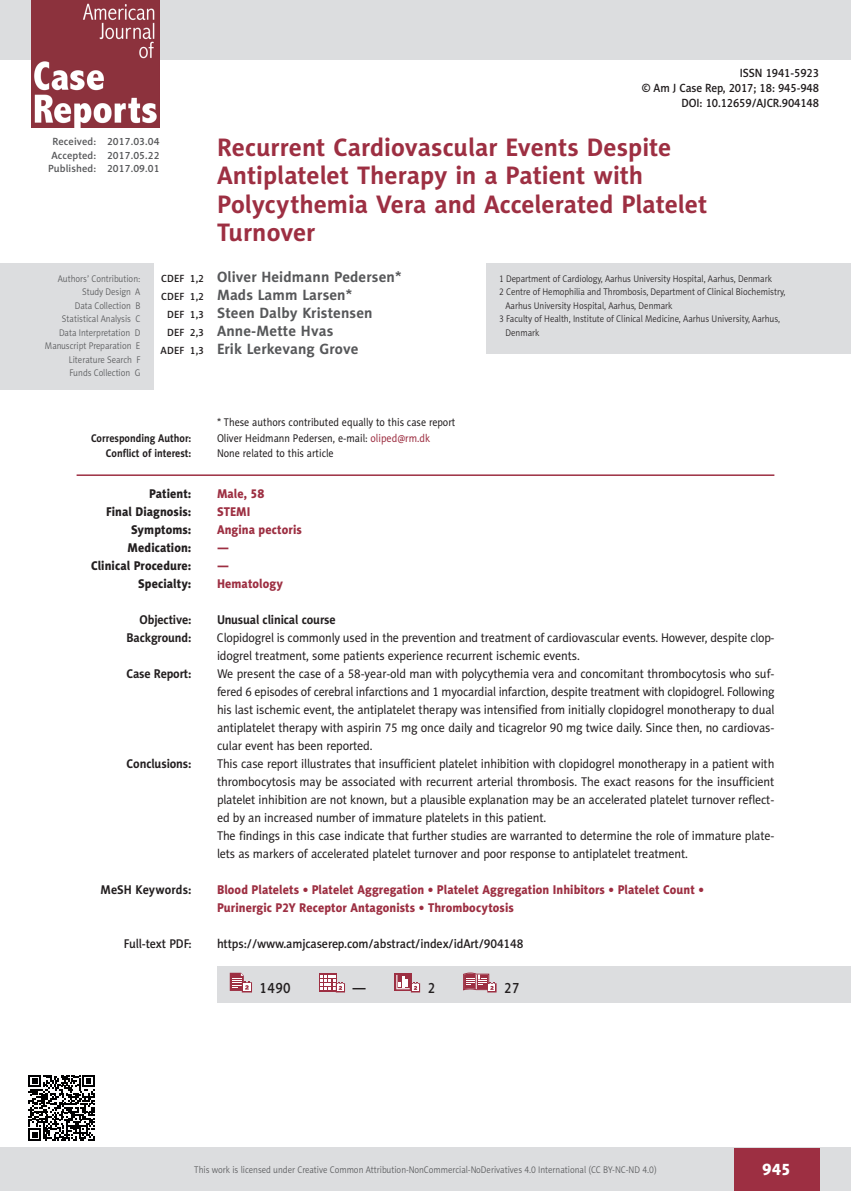
<style>
.page{position:relative;width:851px;height:1191px;background:#fff}
.page>*{position:absolute;margin:0;border:0;box-sizing:border-box;transform-origin:0 0}
.AJCR_Tytul{font:700 25.5px/28.5px "Naomi Sans EFN";color:#9d2f42}
.t1{font:16.5px "Naomi Sans EFN Heavy";color:#fff}
.AJCR_Autorzy{font:700 15px "Naomi Sans EFN";letter-spacing:.01em;color:#57585a}
.AJCR_dane{font:15px "Naomi Sans EFN Medium";letter-spacing:.03em;color:#231f20;scale:.9 1}
.AJCR_Summary_body{font:12.75px/18px "Naomi Sans EFN";letter-spacing:-.01em;color:#231f20;text-align:justify;scale:.95 1}
.AJCR_keywords{font:12.75px/18px "Naomi Sans EFN Heavy";letter-spacing:.005em;color:#9d2f42;scale:.95 1}
.AJCR_Summary_body-2{font:12.75px/18px "Naomi Sans EFN";letter-spacing:-.01em;color:#231f20;scale:.94 1}
.AJCR_keywords-2{font:12.75px "Naomi Sans EFN Heavy";letter-spacing:.005em;color:#231f20;scale:.95 1}
.AJCR_full_text_pdf{font:12.75px "Naomi Sans EFN Medium";letter-spacing:-.01em;color:#231f20;scale:.95 1}
.AJCR_Summary_body-3{font:700 12.75px "Naomi Sans EFN";letter-spacing:-.01em;color:#231f20;scale:.95 1}
.AJCR_keywords-3{font:700 12.75px "Naomi Sans EFN";letter-spacing:.005em;color:#231f20;scale:.95 1}
.AJCR_Summary_body-4{font:700 12.75px "Naomi Sans EFN";letter-spacing:-.01em;color:#231f20;scale:.94 1}
.AJCR_full_text_pdf-2{font:12px "Naomi Sans EFN Medium";letter-spacing:-.01em;color:#231f20;scale:.95 1}
.AJCR_Adres{font:11.25px "Naomi Sans EFN";color:#231f20;scale:.9 1}
.AJCR_Summary_body-5{font:11.25px "Naomi Sans EFN";color:#231f20;scale:.9 1}
.AJCR_Adres-2{font:700 11.25px "Naomi Sans EFN";color:#231f20;scale:.9 1}
.t2{font:10.5px "Naomi Sans EFN Medium";letter-spacing:.01em;color:#57585a}
.t3{font:9.75px "Naomi Sans EFN Light";color:#57585a;scale:.9 1}
.AJCR_Afiliacja{font:9.75px/13.5px "Naomi Sans EFN Light";color:#231f20;scale:.9 1}
.s1{font-family:"Naomi Sans EFN Medium";font-weight:400;font-size:10.5px;color:#231f20}
.s2{color:#9d2f42}
</style>
<div class="page">
<div style="left:217px;top:966px;width:633px;height:36px;background:#dcdddf"></div>
<svg style="left:230px;top:972px;width:22px;height:20px"></svg>
<div style="left:319px;top:973px;width:17px;height:18px;background:#9d2f42"></div>
<svg style="left:320px;top:974px;width:25px;height:18px"></svg>
<div style="left:394px;top:973px;width:18px;height:18px;background:#9d2f42"></div>
<svg style="left:396px;top:975px;width:24px;height:17px"></svg>
<svg style="left:463px;top:972px;width:33px;height:20px"></svg>
<hr style="left:77px;top:474px;width:697px;height:2px;background:#9d2f42">
<div style="left:0;top:264px;width:153px;height:126px;background:#dcdddf"></div>
<div style="left:486px;top:264px;width:364px;height:90px;background:#dcdddf"></div>
<svg style="left:28px;top:1075px;width:67px;height:66px"></svg>
<div style="left:0;top:1148px;width:850px;height:43px;background:#dcdddf"></div>
<div style="left:733px;top:1147px;width:86px;height:43px;background:#9d2f42"></div>
<div style="left:0;top:0;width:850px;height:60px;background:#dcdddf"></div>
<img style="left:32px;top:0;width:127px;height:127px">
<p class="AJCR_full_text_pdf-2" style="left:739px;top:66px;width:85px">ISSN 1941-5923</p>
<p class="AJCR_full_text_pdf-2" style="left:641px;top:81px;width:188px">© Am J Case Rep, 2017; 18: 945-948</p>
<p class="AJCR_full_text_pdf-2" style="left:681px;top:96px;width:146px">DOI: 10.12659/AJCR.904148</p>
<p class="AJCR_Tytul" style="left:217px;top:133px;width:491px">Recurrent Cardiovascular Events Despite Antiplatelet Therapy in a Patient with Polycythemia Vera and Accelerated Platelet Turnover</p>
<p class="AJCR_Autorzy" style="left:161px;top:268px;width:242px"><span class="s1">CDEF 1,2</span> Oliver Heidmann Pedersen*</p>
<p class="AJCR_Autorzy" style="left:161px;top:286px;width:193px"><span class="s1">CDEF 1,2</span> Mads Lamm Larsen*</p>
<p class="AJCR_Autorzy" style="left:167px;top:304px;width:207px"><span class="s1">DEF 1,3</span> Steen Dalby Kristensen</p>
<p class="AJCR_Autorzy" style="left:167px;top:322px;width:168px"><span class="s1">DEF 2,3</span> Anne-Mette Hvas</p>
<p class="AJCR_Autorzy" style="left:161px;top:340px;width:199px"><span class="s1">ADEF 1,3</span> Erik Lerkevang Grove</p>
<p class="t2" style="left:52px;top:136px;width:109px">Received: 2017.03.04</p>
<p class="t2" style="left:51px;top:149px;width:110px">Accepted: 2017.05.22</p>
<p class="t2" style="left:48px;top:163px;width:113px">Published: 2017.09.01</p>
<p class="t3" style="left:58px;top:273px;width:93px">Authors’ Contribution:</p>
<p class="t3" style="left:82px;top:286px;width:66px">Study Design A</p>
<p class="t3" style="left:75px;top:300px;width:74px">Data Collection B</p>
<p class="t3" style="left:62px;top:313px;width:89px">Statistical Analysis C</p>
<p class="t3" style="left:59px;top:327px;width:92px">Data Interpretation D</p>
<p class="t3" style="left:45px;top:340px;width:107px">Manuscript Preparation E</p>
<p class="t3" style="left:69px;top:354px;width:81px">Literature Search F</p>
<p class="t3" style="left:69px;top:367px;width:80px">Funds Collection G</p>
<p class="AJCR_Afiliacja" style="left:499px;top:272px;width:305px">1 Department of Cardiology, Aarhus University Hospital, Aarhus, Denmark</p>
<p class="AJCR_Afiliacja" style="left:505px;top:285px;width:312px;text-indent:-6px">2 Centre of Hemophilia and Thrombosis, Department of Clinical Biochemistry,<br>Aarhus University Hospital, Aarhus, Denmark</p>
<p class="AJCR_Afiliacja" style="left:505px;top:312px;width:306px;text-indent:-6px">3 Faculty of Health, Institute of Clinical Medicine, Aarhus University, Aarhus,<br>Denmark</p>
<p class="AJCR_Summary_body-5" style="left:217px;top:415px;width:266px">* These authors contributed equally to this case report</p>
<p class="AJCR_Adres-2" style="left:91px;top:431px;width:113px">Corresponding Author:</p>
<p class="AJCR_Adres" style="left:217px;top:431px;width:238px">Oliver Heidmann Pedersen, e-mail: <span class="s2">oliped@rm.dk</span></p>
<p class="AJCR_Adres-2" style="left:106px;top:447px;width:97px">Conflict of interest:</p>
<p class="AJCR_Adres" style="left:217px;top:447px;width:131px">None related to this article</p>
<p class="AJCR_keywords-2" style="left:149px;top:486px;width:46px">Patient:</p>
<p class="AJCR_keywords" style="left:217px;top:484px;width:51px">Male, 58</p>
<p class="AJCR_keywords-2" style="left:106px;top:504px;width:91px">Final Diagnosis:</p>
<p class="AJCR_keywords" style="left:217px;top:502px;width:37px">STEMI</p>
<p class="AJCR_keywords-2" style="left:131px;top:522px;width:65px">Symptoms:</p>
<p class="AJCR_keywords" style="left:217px;top:520px;width:91px">Angina pectoris</p>
<p class="AJCR_keywords-2" style="left:128px;top:540px;width:69px">Medication:</p>
<p class="AJCR_keywords" style="left:217px;top:538px;width:14px">—</p>
<p class="AJCR_keywords-2" style="left:91px;top:558px;width:107px">Clinical Procedure:</p>
<p class="AJCR_keywords" style="left:217px;top:556px;width:14px">—</p>
<p class="AJCR_keywords-2" style="left:138px;top:576px;width:58px">Specialty:</p>
<p class="AJCR_keywords" style="left:217px;top:574px;width:71px">Hematology</p>
<p class="AJCR_Summary_body-3" style="left:139px;top:612px;width:56px">Objective:</p>
<p class="AJCR_Summary_body-3" style="left:217px;top:612px;width:126px">Unusual clinical course</p>
<p class="AJCR_Summary_body-4" style="left:126px;top:630px;width:71px">Background:</p>
<p class="AJCR_Summary_body-2" style="left:217px;top:629px;width:594px">Clopidogrel is commonly used in the prevention and treatment of cardiovascular events. However, despite clop&shy;idogrel treatment, some patients experience recurrent ischemic events.</p>
<p class="AJCR_Summary_body-3" style="left:126px;top:666px;width:70px">Case Report:</p>
<p class="AJCR_Summary_body" style="left:217px;top:665px;width:588px">We present the case of a 58-year-old man with polycythemia vera and concomitant thrombocytosis who suf&shy;fered 6 episodes of cerebral infarctions and 1 myocardial infarction, despite treatment with clopidogrel. Following his last ischemic event, the antiplatelet therapy was intensified from initially clopidogrel monotherapy to dual antiplatelet therapy with aspirin 75 mg once daily and ticagrelor 90 mg twice daily. Since then, no cardiovas&shy;cular event has been reported.</p>
<p class="AJCR_Summary_body-3" style="left:127px;top:756px;width:70px">Conclusions:</p>
<p class="AJCR_Summary_body" style="left:217px;top:755px;width:588px">This case report illustrates that insufficient platelet inhibition with clopidogrel monotherapy in a patient with thrombocytosis may be associated with recurrent arterial thrombosis. The exact reasons for the insufficient platelet inhibition are not known, but a plausible explanation may be an accelerated platelet turnover reflect&shy;ed by an increased number of immature platelets in this patient.</p>
<p class="AJCR_Summary_body" style="left:217px;top:827px;width:588px">The findings in this case indicate that further studies are warranted to determine the role of immature plate&shy;lets as markers of accelerated platelet turnover and poor response to antiplatelet treatment.</p>
<p class="AJCR_keywords-3" style="left:100px;top:882px;width:97px">MeSH Keywords:</p>
<p class="AJCR_keywords" style="left:217px;top:880px;width:514px">Blood Platelets • Platelet Aggregation • Platelet Aggregation Inhibitors • Platelet Count •<br>Purinergic P2Y Receptor Antagonists • Thrombocytosis</p>
<p class="AJCR_full_text_pdf" style="left:124px;top:936px;width:73px">Full-text PDF:</p>
<p class="AJCR_full_text_pdf" style="left:217px;top:936px;width:324px">https://www.amjcaserep.com/abstract/index/idArt/904148</p>
<p class="AJCR_dane" style="left:259px;top:978px;width:36px">1490</p>
<p class="AJCR_dane" style="left:352px;top:978px;width:16px">—</p>
<p class="AJCR_dane" style="left:427px;top:978px;width:10px">2</p>
<p class="AJCR_dane" style="left:504px;top:978px;width:19px">27</p>
<p class="t3" style="left:194px;top:1164px;width:515px">This work is licensed under Creative Common Attribution-NonCommercial-NoDerivatives 4.0 International (CC BY-NC-ND 4.0)</p>
<p class="t1" style="left:762px;top:1159px;width:30px">945</p>
</div>
